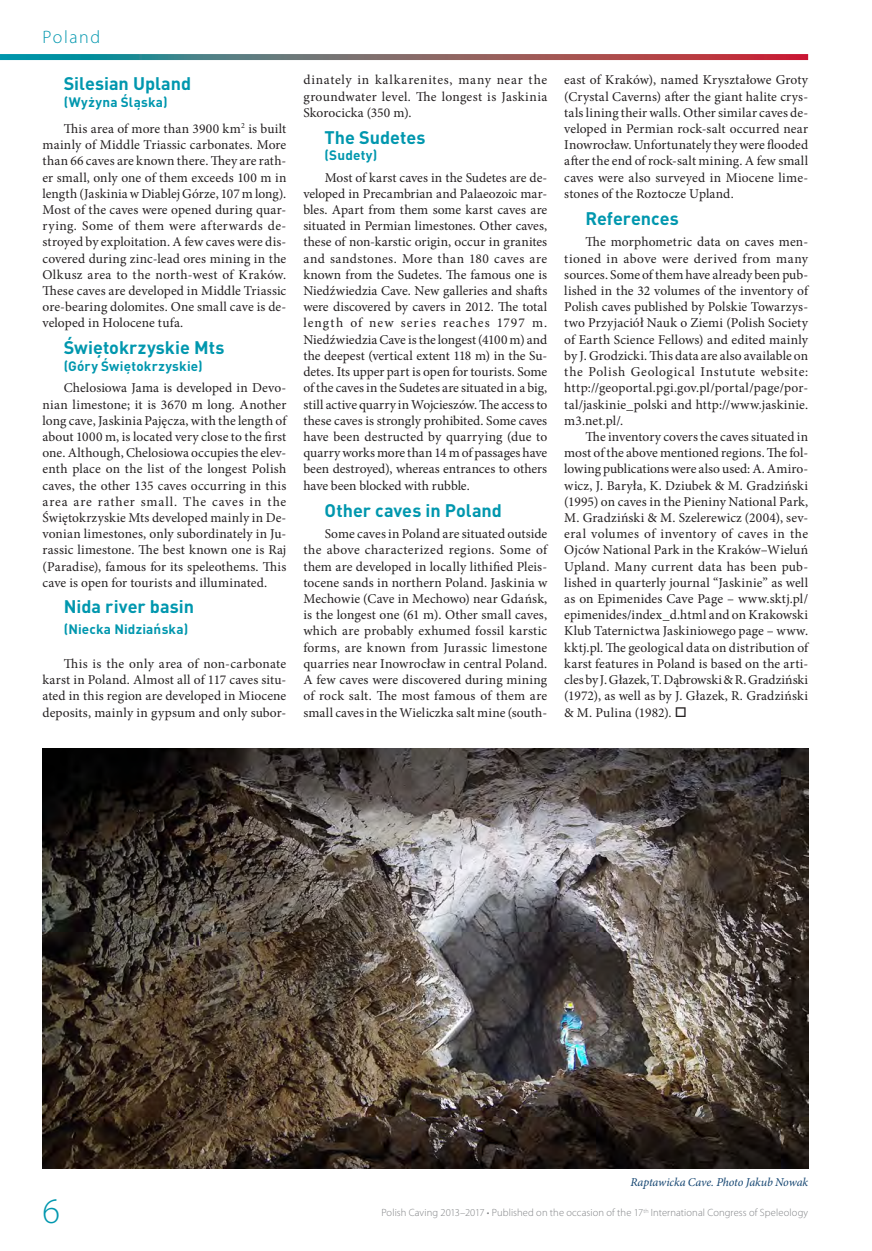
<style>
.page{position:relative;width:872px;height:1251px;background:#fff}
.page>*{position:absolute;margin:0;border:0;box-sizing:border-box;transform-origin:0 0}
.t1{font:300 36px "Myriad Pro";color:#0097ae}
.wyróżnik{font:700 18px "DIN Pro";color:#0097ae}
.t2{font:300 18px "Myriad Pro";letter-spacing:.085em;color:#0097ae}
.tekst{font:13.5px/16.2px "Minion Pro";letter-spacing:.01em;color:#231f20;text-align:justify}
.wyróżnik-2{font:700 13.5px "DIN Pro";letter-spacing:.015em;color:#0097ae}
.podpis{font:italic 12px "Minion Pro";letter-spacing:-.01em;color:#144571}
.t3{font:300 10.5px "Myriad Pro";letter-spacing:.01em;color:#808285}
</style>
<div class="page">
<svg style="left:0;top:54px;width:808px;height:6px;background:#76676c"></svg>
<img style="left:43px;top:748px;width:765px;height:420px">
<h2 class="t2" style="left:43px;top:26px;width:59px">Poland</h2>
<p class="wyróżnik" style="left:64px;top:72px;width:129px">Silesian Upland</p>
<p class="wyróżnik-2" style="left:64px;top:92px;width:106px">(Wyżyna Śląska)</p>
<p class="tekst" style="left:43px;top:120px;width:245px;text-indent:21px">This area of more than 3900 km<sup>2</sup> is built mainly of Middle Triassic carbonates. More than 66 caves are known there. They are rath&shy;er small, only one of them exceeds 100 m in length (Jaskinia w Diablej Górze, 107 m long).<br>Most of the caves were opened during quar&shy;rying. Some of them were afterwards de&shy;stroyed by exploitation. A few caves were dis&shy;covered during zinc-lead ores mining in the Olkusz area to the north-west of Kraków.<br>These caves are developed in Middle Triassic ore-bearing dolomites. One small cave is de&shy;veloped in Holocene tufa.</p>
<p class="wyróżnik" style="left:64px;top:335px;width:162px">Świętokrzyskie Mts</p>
<p class="wyróżnik-2" style="left:64px;top:356px;width:140px">(Góry Świętokrzyskie)</p>
<p class="tekst" style="left:43px;top:380px;width:245px;text-indent:21px">Chelosiowa Jama is developed in Devo&shy;nian limestone; it is 3670 m long. Another long cave, Jaskinia Pajęcza, with the length of about 1000 m, is located very close to the first one. Although, Chelosiowa occupies the elev&shy;enth place on the list of the longest Polish caves, the other 135 caves occurring in this area are rather small. The caves in the Świętokrzyskie Mts developed mainly in De&shy;vonian limestones, only subordinately in Ju&shy;rassic limestone. The best known one is Raj (Paradise), famous for its speleothems. This cave is open for tourists and illuminated.</p>
<p class="wyróżnik" style="left:64px;top:594px;width:132px">Nida river basin</p>
<p class="wyróżnik-2" style="left:64px;top:620px;width:126px">(Niecka Nidziańska)</p>
<p class="tekst" style="left:43px;top:655px;width:245px;text-indent:21px">This is the only area of non-carbonate karst in Poland. Almost all of 117 caves situ&shy;ated in this region are developed in Miocene deposits, mainly in gypsum and only subor-</p>
<p class="tekst" style="left:303px;top:72px;width:245px">dinately in kalkarenites, many near the groundwater level. The longest is Jaskinia Skorocicka (350 m).</p>
<p class="wyróżnik" style="left:325px;top:125px;width:102px">The Sudetes</p>
<p class="wyróżnik-2" style="left:325px;top:146px;width:54px">(Sudety)</p>
<p class="tekst" style="left:303px;top:169px;width:245px;text-indent:21px">Most of karst caves in the Sudetes are de&shy;veloped in Precambrian and Palaeozoic mar&shy;bles. Apart from them some karst caves are situated in Permian limestones. Other caves, these of non-karstic origin, occur in granites and sandstones. More than 180 caves are known from the Sudetes. The famous one is Niedźwiedzia Cave. New galleries and shafts were discovered by cavers in 2012. The total length of new series reaches 1797 m.<br>Niedźwiedzia Cave is the longest (4100 m) and the deepest (vertical extent 118 m) in the Su&shy;detes. Its upper part is open for tourists. Some of the caves in the Sudetes are situated in a big, still active quarry in Wojcieszów. The access to these caves is strongly prohibited. Some caves have been destructed by quarrying (due to quarry works more than 14 m of passages have been destroyed), whereas entrances to others have been blocked with rubble.</p>
<p class="wyróżnik" style="left:325px;top:497px;width:179px">Other caves in Poland</p>
<p class="tekst" style="left:303px;top:525px;width:245px;text-indent:21px">Some caves in Poland are situated outside the above characterized regions. Some of them are developed in locally lithified Pleis&shy;tocene sands in northern Poland. Jaskinia w Mechowie (Cave in Mechowo) near Gdańsk, is the longest one (61 m). Other small caves, which are probably exhumed fossil karstic forms, are known from Jurassic limestone quarries near Inowrocław in central Poland.<br>A few caves were discovered during mining of rock salt. The most famous of them are small caves in the Wieliczka salt mine (south-</p>
<p class="tekst" style="left:564px;top:72px;width:245px">east of Kraków), named Kryształowe Groty (Crystal Caverns) after the giant halite crys&shy;tals lining their walls. Other similar caves de&shy;veloped in Permian rock-salt occurred near Inowrocław. Unfortunately they were flooded after the end of rock-salt mining. A few small caves were also surveyed in Miocene lime&shy;stones of the Roztocze Upland.</p>
<p class="wyróżnik" style="left:585px;top:206px;width:95px">References</p>
<p class="tekst" style="left:564px;top:234px;width:245px;text-indent:21px">The morphometric data on caves men&shy;tioned in above were derived from many sources. Some of them have already been pub&shy;lished in the 32 volumes of the inventory of Polish caves published by Polskie Towarzys&shy;two Przyjaciół Nauk o Ziemi (Polish Society of Earth Science Fellows) and edited mainly by J. Grodzicki. This data are also available on the Polish Geological Instutute website: http://geoportal.pgi.gov.pl/portal/page/por&shy;tal/jaskinie_polski and http://www.jaskinie. m3.net.pl/.</p>
<p class="tekst" style="left:564px;top:428px;width:245px;text-indent:21px">The inventory covers the caves situated in most of the above mentioned regions. The fol&shy;lowing publications were also used: A. Amiro&shy;wicz, J. Baryła, K. Dziubek &amp; M. Gradziński (1995) on caves in the Pieniny National Park, M. Gradziński &amp; M. Szelerewicz (2004), sev&shy;eral volumes of inventory of caves in the Ojców National Park in the Kraków–Wieluń Upland. Many current data has been pub&shy;lished in quarterly journal “Jaskinie” as well as on Epimenides Cave Page – www.sktj.pl/ epimenides/index_d.html and on Krakowski Klub Taternictwa Jaskiniowego page – www. kktj.pl. The geological data on distribution of karst features in Poland is based on the arti&shy;cles by J. Głazek, T. Dąbrowski &amp; R. Gradziński (1972), as well as by J. Głazek, R. Gradziński &amp; M. Pulina (1982). □</p>
<p class="podpis" style="left:630px;top:1173px;width:179px">Raptawicka Cave. Photo Jakub Nowak</p>
<h1 class="t1" style="left:43px;top:1188px;width:19px">6</h1>
<p class="t3" style="left:381px;top:1206px;width:428px">Polish Caving 2013–2017 • Published on the occasion of the 17<sup>th</sup> International Congress of Speleology</p>
</div>
